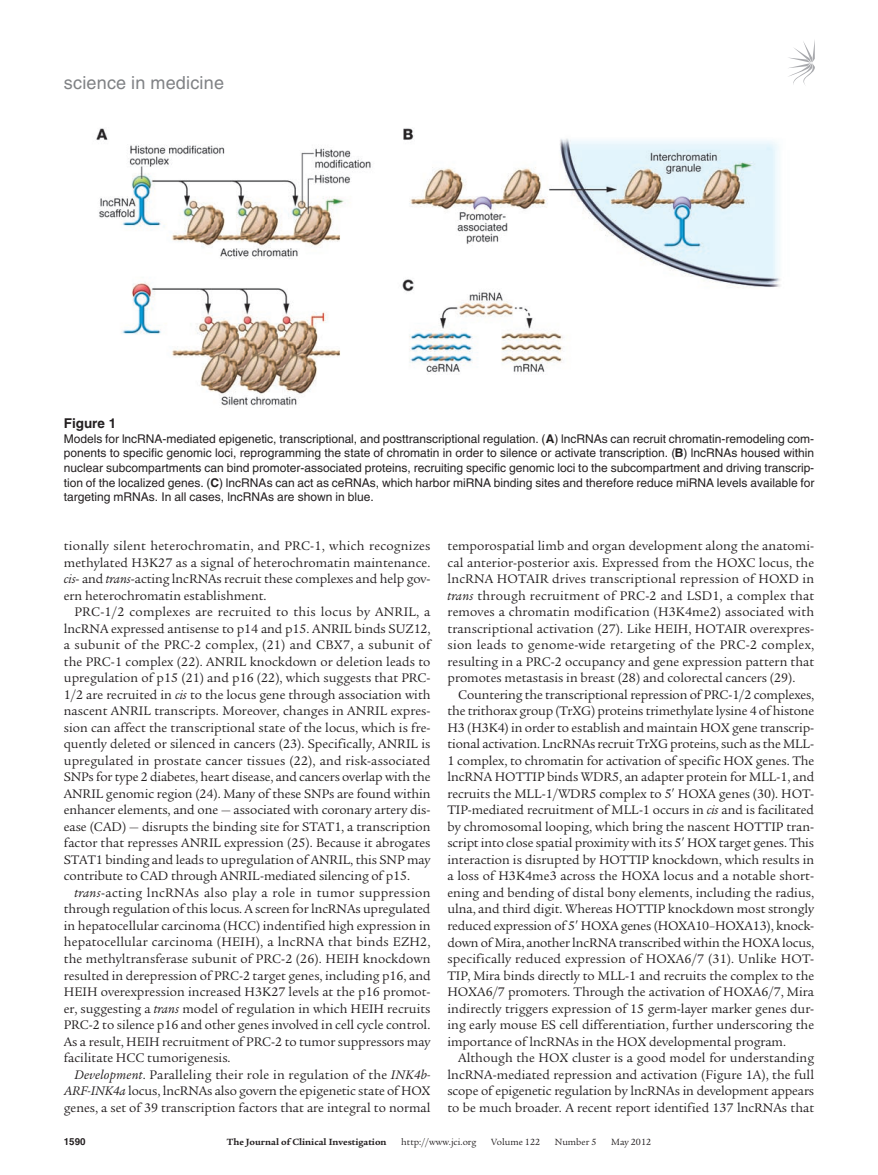
<style>
.page{position:relative;width:878px;height:1175px;background:#fff}
.page>*{position:absolute;margin:0;border:0;box-sizing:border-box;transform-origin:0 0}
.t1{font:18px "Helvetica LT Std";letter-spacing:.01em;color:#808285}
.t2{font:13.5px/16.5px "Legacy Serif Std";color:#231f20;text-align:justify}
.t3{font:700 13.5px "Helvetica LT Std";color:#231f20}
.t4{font:12px/14.7px "Helvetica LT Std";color:#231f20;text-align:justify}
.t5{font:9.75px "Legacy Serif Std";color:#231f20}
.t6{font:700 9.75px "Legacy Serif Std";color:#231f20}
.t7{font:700 9.75px "Helvetica LT Std";color:#231f20}
.s1{font-weight:700}
.s2{font-style:italic}
</style>
<div class="page">
<svg style="left:788px;top:41px;width:26px;height:44px"></svg>
<img style="left:96px;top:128px;width:684px;height:278px">
<h1 class="t1" style="left:64px;top:73px;width:162px">science in medicine</h1>
<p class="t3" style="left:64px;top:415px;width:54px">Figure 1</p>
<p class="t4" style="left:64px;top:431px;width:752px">Models for lncRNA-mediated epigenetic, transcriptional, and posttranscriptional regulation. (<span class="s1">A</span>) lncRNAs can recruit chromatin-remodeling com&shy;ponents to specific genomic loci, reprogramming the state of chromatin in order to silence or activate transcription. (<span class="s1">B</span>) lncRNAs housed within nuclear subcompartments can bind promoter-associated proteins, recruiting specific genomic loci to the subcompartment and driving transcrip&shy;tion of the localized genes. (<span class="s1">C</span>) lncRNAs can act as ceRNAs, which harbor miRNA binding sites and therefore reduce miRNA levels available for targeting mRNAs. In all cases, lncRNAs are shown in blue.</p>
<p class="t2" style="left:64px;top:538px;width:368px">tionally silent heterochromatin, and PRC-1, which recognizes methylated H3K27 as a signal of heterochromatin maintenance. <span class="s2">cis</span>- and <span class="s2">trans</span>-acting lncRNAs recruit these complexes and help gov&shy;ern heterochromatin establishment.</p>
<p class="t2" style="left:64px;top:604px;width:368px;text-indent:11px">PRC-1/2 complexes are recruited to this locus by ANRIL, a lncRNA expressed antisense to p14 and p15. ANRIL binds SUZ12, a subunit of the PRC-2 complex, (21) and CBX7, a subunit of the PRC-1 complex (22). ANRIL knockdown or deletion leads to upregulation of p15 (21) and p16 (22), which suggests that PRC-1/2 are recruited in <span class="s2">cis</span> to the locus gene through association with nascent ANRIL transcripts. Moreover, changes in ANRIL expres&shy;sion can affect the transcriptional state of the locus, which is fre&shy;quently deleted or silenced in cancers (23). Specifically, ANRIL is upregulated in prostate cancer tissues (22), and risk-associated SNPs for type 2 diabetes, heart disease, and cancers overlap with the ANRIL genomic region (24). Many of these SNPs are found within enhancer elements, and one — associated with coronary artery dis&shy;ease (CAD) — disrupts the binding site for STAT1, a transcription factor that represses ANRIL expression (25). Because it abrogates STAT1 binding and leads to upregulation of ANRIL, this SNP may contribute to CAD through ANRIL-mediated silencing of p15.</p>
<p class="t2" style="left:64px;top:884px;width:368px;text-indent:11px"><span class="s2">trans</span>-acting lncRNAs also play a role in tumor suppression through regulation of this locus. A screen for lncRNAs upregulated in hepatocellular carcinoma (HCC) indentified high expression in hepatocellular carcinoma (HEIH), a lncRNA that binds EZH2, the methyltransferase subunit of PRC-2 (26). HEIH knockdown resulted in derepression of PRC-2 target genes, including p16, and HEIH overexpression increased H3K27 levels at the p16 promot&shy;er, suggesting a <span class="s2">trans</span> model of regulation in which HEIH recruits PRC-2 to silence p16 and other genes involved in cell cycle control.<br>As a result, HEIH recruitment of PRC-2 to tumor suppressors may facilitate HCC tumorigenesis.</p>
<p class="t2" style="left:64px;top:1066px;width:368px;text-indent:11px"><span class="s2">Development</span>. Paralleling their role in regulation of the <span class="s2">INK4b-ARF-INK4a</span> locus, lncRNAs also govern the epigenetic state of HOX genes, a set of 39 transcription factors that are integral to normal</p>
<p class="t2" style="left:447px;top:538px;width:368px">temporospatial limb and organ development along the anatomi&shy;cal anterior-posterior axis. Expressed from the HOXC locus, the lncRNA HOTAIR drives transcriptional repression of HOXD in <span class="s2">trans</span> through recruitment of PRC-2 and LSD1, a complex that removes a chromatin modification (H3K4me2) associated with transcriptional activation (27). Like HEIH, HOTAIR overexpres&shy;sion leads to genome-wide retargeting of the PRC-2 complex, resulting in a PRC-2 occupancy and gene expression pattern that promotes metastasis in breast (28) and colorectal cancers (29).</p>
<p class="t2" style="left:447px;top:686px;width:368px;text-indent:11px">Countering the transcriptional repression of PRC-1/2 complexes, the trithorax group (TrXG) proteins trimethylate lysine 4 of histone H3 (H3K4) in order to establish and maintain HOX gene transcrip&shy;tional activation. LncRNAs recruit TrXG proteins, such as the MLL-1 complex, to chromatin for activation of specific HOX genes. The lncRNA HOTTIP binds WDR5, an adapter protein for MLL-1, and recruits the MLL-1/WDR5 complex to 5 HOXA genes (30). HOT-TIP-mediated recruitment of MLL-1 occurs in <span class="s2">cis</span> and is facilitated by chromosomal looping, which bring the nascent HOTTIP tran&shy;script into close spatial proximity with its 5 HOX target genes. This interaction is disrupted by HOTTIP knockdown, which results in a loss of H3K4me3 across the HOXA locus and a notable short&shy;ening and bending of distal bony elements, including the radius, ulna, and third digit. Whereas HOTTIP knockdown most strongly reduced expression of 5 HOXA genes (HOXA10–HOXA13), knock&shy;down of Mira, another lncRNA transcribed within the HOXA locus, specifically reduced expression of HOXA6/7 (31). Unlike HOT-TIP, Mira binds directly to MLL-1 and recruits the complex to the HOXA6/7 promoters. Through the activation of HOXA6/7, Mira indirectly triggers expression of 15 germ-layer marker genes dur&shy;ing early mouse ES cell differentiation, further underscoring the importance of lncRNAs in the HOX developmental program.</p>
<p class="t2" style="left:447px;top:1049px;width:368px;text-indent:11px">Although the HOX cluster is a good model for understanding lncRNA-mediated repression and activation (Figure 1A), the full scope of epigenetic regulation by lncRNAs in development appears to be much broader. A recent report identified 137 lncRNAs that</p>
<p class="t7" style="left:64px;top:1135px;width:23px">1590</p>
<p class="t6" style="left:227px;top:1135px;width:161px">The Journal of Clinical Investigation</p>
<p class="t5" style="left:401px;top:1136px;width:77px">http://www.jci.org</p>
<p class="t5" style="left:491px;top:1136px;width:50px">Volume 122</p>
<p class="t5" style="left:555px;top:1136px;width:43px">Number 5</p>
<p class="t5" style="left:611px;top:1136px;width:41px">May 2012</p>
</div>
